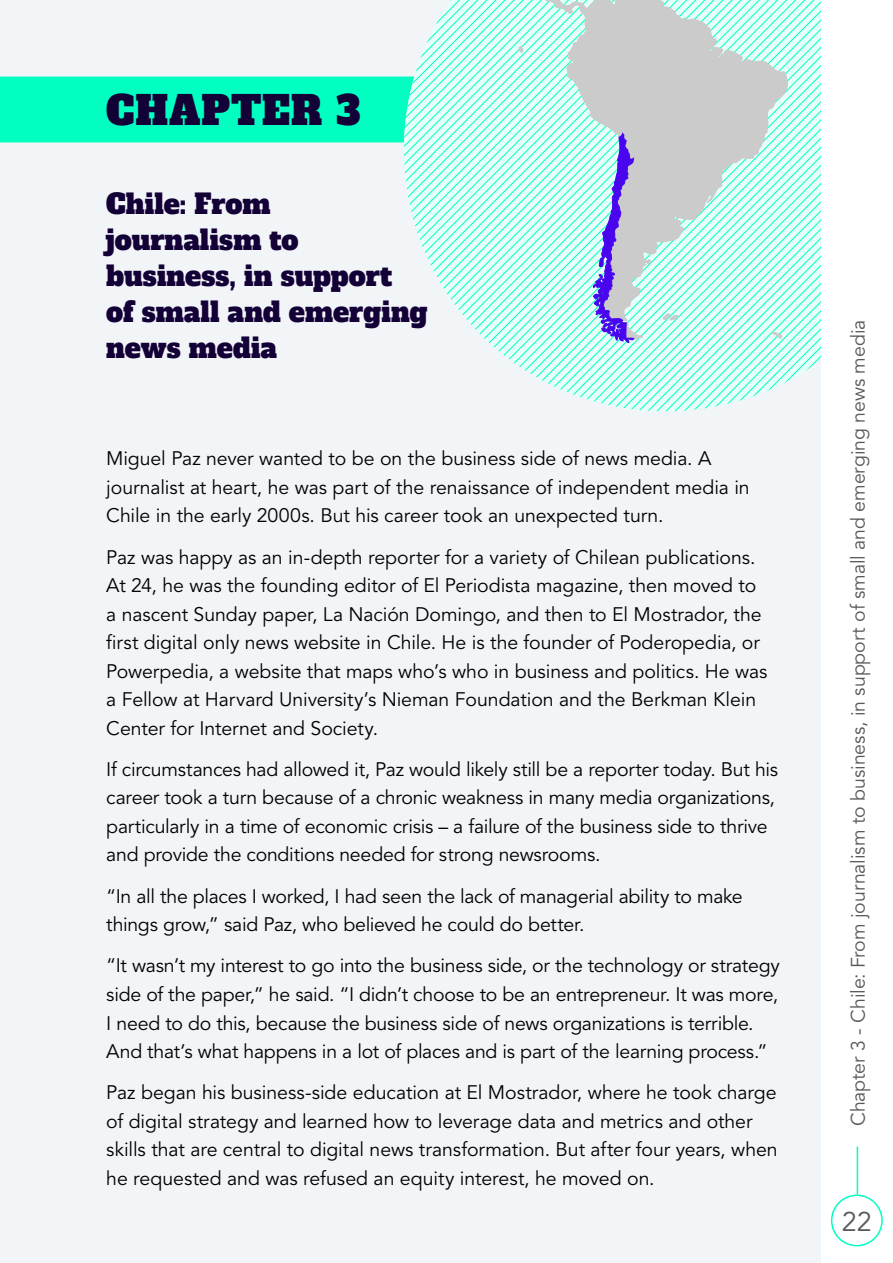
<style>
.page{position:relative;width:893px;height:1263px;background:#fff}
.page>*{position:absolute;margin:0;border:0;box-sizing:border-box;transform-origin:0 0}
.t1{font:39px "Alfa Slab One";letter-spacing:.02em;color:#120037}
.t2{font:27px/36px "Alfa Slab One";color:#120037}
.t3{font:27px "Avenir LT Std";color:#58595b}
.t4{font:19.5px/28.5px "Avenir LT Std";letter-spacing:-.005em;color:#000}
.t5{font:19.5px "Avenir LT Std";letter-spacing:-.005em;color:#58595b}
</style>
<div class="page">
<div style="left:0;top:0;width:821px;height:1263px;background:#f2f5f8"></div>
<div style="left:831px;top:1194px;width:52px;height:52px;border:2px solid #00ffc0;border-radius:50%"></div>
<hr style="left:857px;top:1146px;width:1px;height:48px;background:#00ffc0">
<div style="left:0;top:77px;width:404px;height:65px;background:#00ffc0"></div>
<svg style="left:404px;top:0;width:417px;height:411px;fill:#e6fff8"></svg>
<svg style="left:517px;top:0;width:272px;height:344px"></svg>
<h1 class="t1" style="left:106px;top:77px;width:256px">CHAPTER 3</h1>
<h2 class="t2" style="left:106px;top:184px;width:323px">Chile: From journalism to business, in support<br>of small and emerging news media</h2>
<p class="t4" style="left:106px;top:445px;width:645px">Miguel Paz never wanted to be on the business side of news media. A journalist at heart, he was part of the renaissance of independent media in<br>Chile in the early 2000s. But his career took an unexpected turn.</p>
<p class="t4" style="left:106px;top:543px;width:663px">Paz was happy as an in-depth reporter for a variety of Chilean publications.<br>At 24, he was the founding editor of El Periodista magazine, then moved to a nascent Sunday paper, La Nación Domingo, and then to El Mostrador, the first digital only news website in Chile. He is the founder of Poderopedia, or Powerpedia, a website that maps who’s who in business and politics. He was a Fellow at Harvard University’s Nieman Foundation and the Berkman Klein Center for Internet and Society.</p>
<p class="t4" style="left:106px;top:755px;width:673px">If circumstances had allowed it, Paz would likely still be a reporter today. But his career took a turn because of a chronic weakness in many media organizations, particularly in a time of economic crisis – a failure of the business side to thrive and provide the conditions needed for strong newsrooms.</p>
<p class="t4" style="left:106px;top:882px;width:638px">“In all the places I worked, I had seen the lack of managerial ability to make things grow,” said Paz, who believed he could do better.</p>
<p class="t4" style="left:106px;top:952px;width:675px">“It wasn’t my interest to go into the business side, or the technology or strategy side of the paper,” he said. “I didn’t choose to be an entrepreneur. It was more, I need to do this, because the business side of news organizations is terrible.<br>And that’s what happens in a lot of places and is part of the learning process.”</p>
<p class="t4" style="left:106px;top:1079px;width:673px">Paz began his business-side education at El Mostrador, where he took charge of digital strategy and learned how to leverage data and metrics and other skills that are central to digital news transformation. But after four years, when he requested and was refused an equity interest, he moved on.</p>
<p class="t5" style="left:847px;top:1126px;width:808px;rotate:-90deg">Chapter 3 - Chile: From journalism to business, in support of small and emerging news media</p>
<h2 class="t3" style="left:842px;top:1206px;width:31px">22</h2>
</div>
